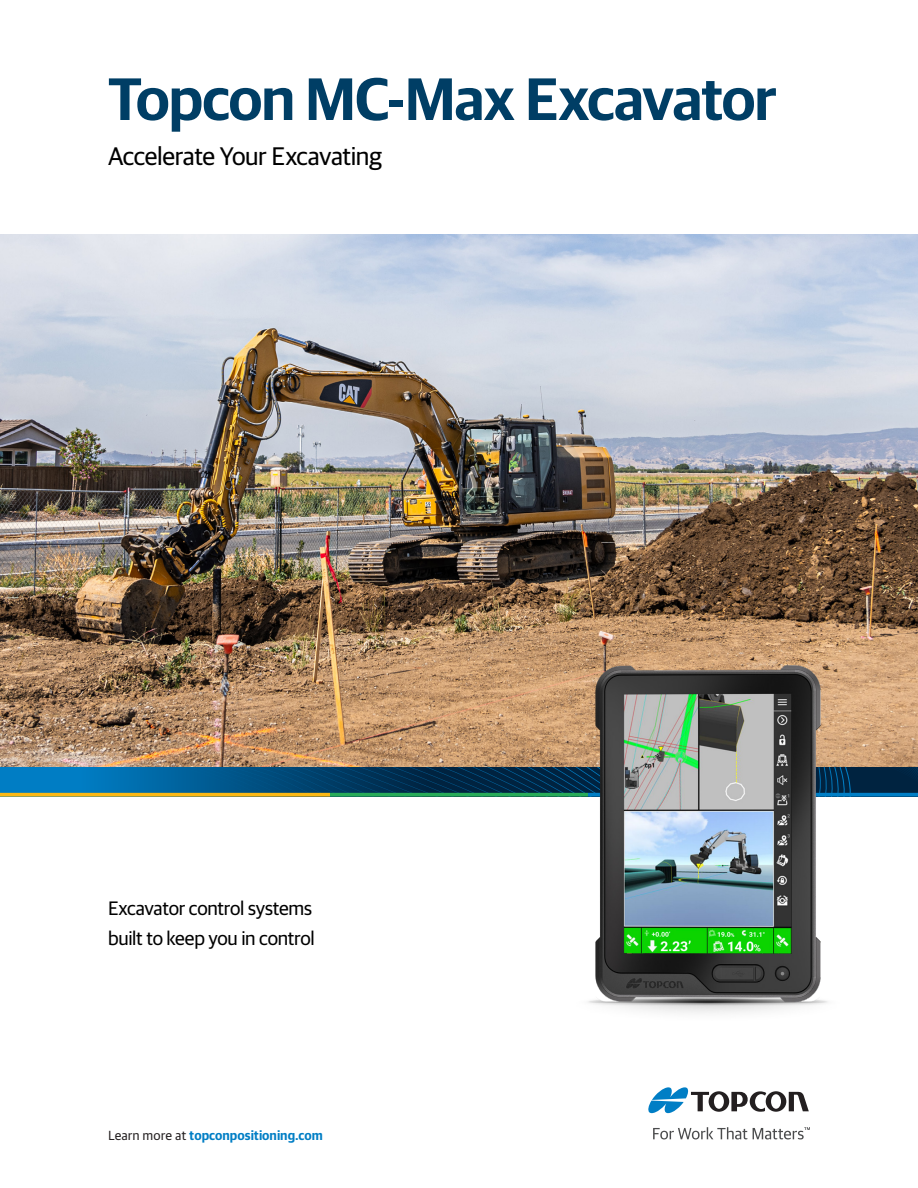
<style>
.page{position:relative;width:918px;height:1188px;background:#fff}
.page>*{position:absolute;margin:0;border:0;box-sizing:border-box;transform-origin:0 0}
.Headline_40_44_Left{font:600 60px "Guardian Sans LC";letter-spacing:-.02em;color:#003e65}
.Headline_17_25_Left{font:25.5px "Guardian Sans LC";letter-spacing:-.02em;color:#000}
.Headline_13_16_Left{font:19.5px "Guardian Sans LC";letter-spacing:-.015em;color:#000}
.t1{font:700 12.75px "Guardian Text Sans LC";color:#007ec5}
.s1{font-weight:400;color:#231f20}
</style>
<div class="page">
<svg style="left:653px;top:1127px;width:94px;height:12px"></svg>
<svg style="left:753px;top:1127px;width:57px;height:12px"></svg>
<svg style="left:648px;top:1087px;width:161px;height:26px"></svg>
<svg style="left:0;top:767px;width:918px;height:26px;background:#004a78"></svg>
<svg style="left:0;top:793px;width:330px;height:4px"></svg>
<svg style="left:330px;top:793px;width:223px;height:4px"></svg>
<svg style="left:846px;top:793px;width:72px;height:4px"></svg>
<img style="left:0;top:234px;width:918px;height:533px">
<img style="left:553px;top:630px;width:293px;height:383px">
<p class="Headline_40_44_Left" style="left:108px;top:55px;width:670px">Topcon MC-Max Excavator</p>
<p class="Headline_17_25_Left" style="left:108px;top:138px;width:275px">Accelerate Your Excavating</p>
<p class="Headline_13_16_Left" style="left:108px;top:894px;width:206px">Excavator control systems</p>
<p class="Headline_13_16_Left" style="left:108px;top:924px;width:208px">built to keep you in control</p>
<p class="t1" style="left:108px;top:1125px;width:216px"><span class="s1">Learn more at</span> topconpositioning.com</p>
</div>
